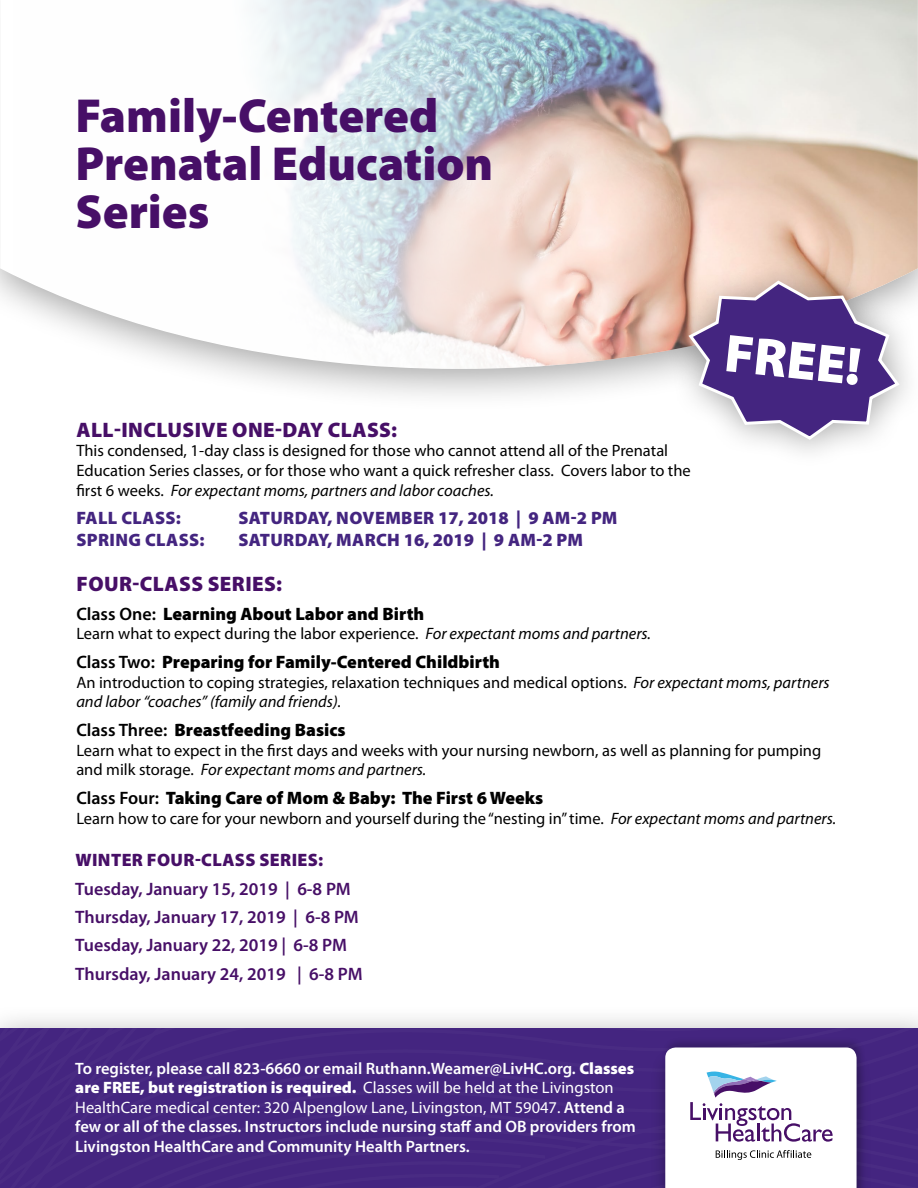
<style>
.page{position:relative;width:918px;height:1188px;background:#fff}
.page>*{position:absolute;margin:0;border:0;box-sizing:border-box;transform-origin:0 0}
.t1{font:900 53.7px "Myriad Pro";color:#fff}
.t2{font:900 48px/48px "Myriad Pro";color:#470f67}
.t3{font:900 21px "Myriad Pro";letter-spacing:.02em;color:#470f67}
.t4{font:900 18px "Myriad Pro";color:#000}
.t5{font:600 18px/28.3px "Myriad Pro";color:#470f67}
.t6{font:900 18px "Myriad Pro";letter-spacing:.02em;color:#442580}
.t7{font:900 18px "Myriad Pro";letter-spacing:.02em;color:#470f67}
.t8{font:16.5px/19.8px "Myriad Pro";color:#000}
.t9{font:600 16.5px/19.6px "Myriad Pro";color:#fff}
.s1{font-style:italic}
.s2{font-weight:600}
.s3{font-weight:900}
.s4{font-weight:400}
</style>
<div class="page">
<div style="left:0;top:0;width:918px;height:412px;background:#000;opacity:.36"></div>
<img style="left:14px;top:0;width:904px;height:369px">
<div style="left:0;top:1004px;width:918px;height:184px;background:#000;opacity:.36"></div>
<div style="left:662px;top:255px;width:256px;height:215px;background:#000;opacity:.36"></div>
<svg style="left:686px;top:279px;width:216px;height:163px;background:#8b76a6"></svg>
<svg style="left:0;top:1028px;width:918px;height:160px"></svg>
<h2 class="t2" style="left:76px;top:90px;width:419px">Family-Centered<br>Prenatal Education<br>Series</h2>
<h1 class="t1" style="left:729px;top:317px;width:138px;rotate:6deg">FREE!</h1>
<p class="t3" style="left:77px;top:415px;width:322px">ALL-INCLUSIVE ONE-DAY CLASS:</p>
<p class="t8" style="left:76px;top:441px;width:616px">This condensed, 1-day class is designed for those who cannot attend all of the Prenatal<br>Education Series classes, or for those who want a quick refresher class. Covers labor to the first 6 weeks. <span class="s1">For expectant moms, partners and labor coaches.</span></p>
<p class="t6" style="left:77px;top:506px;width:106px">FALL CLASS:</p>
<p class="t6" style="left:238px;top:506px;width:381px">SATURDAY, NOVEMBER 17, 2018 | 9 AM-2 PM</p>
<p class="t6" style="left:77px;top:528px;width:130px">SPRING CLASS:</p>
<p class="t6" style="left:238px;top:528px;width:346px">SATURDAY, MARCH 16, 2019 | 9 AM-2 PM</p>
<p class="t3" style="left:77px;top:570px;width:207px">FOUR-CLASS SERIES:</p>
<p class="t4" style="left:76px;top:602px;width:350px"><span class="s2">Class One:</span> Learning About Labor and Birth</p>
<p class="t8" style="left:76px;top:624px;width:576px">Learn what to expect during the labor experience. <span class="s1">For expectant moms and partners.</span></p>
<p class="t4" style="left:76px;top:650px;width:425px"><span class="s2">Class Two:</span> Preparing for Family-Centered Childbirth</p>
<p class="t8" style="left:76px;top:672px;width:755px">An introduction to coping strategies, relaxation techniques and medical options. <span class="s1">For expectant moms, partners and labor “coaches” (family and friends).</span></p>
<p class="t4" style="left:76px;top:718px;width:271px"><span class="s2">Class Three:</span> Breastfeeding Basics</p>
<p class="t8" style="left:76px;top:740px;width:746px">Learn what to expect in the first days and weeks with your nursing newborn, as well as planning for pumping and milk storage. <span class="s1">For expectant moms and partners.</span></p>
<p class="t4" style="left:76px;top:786px;width:468px"><span class="s2">Class Four:</span> Taking Care of Mom &amp; Baby: The First 6 Weeks</p>
<p class="t8" style="left:76px;top:808px;width:761px">Learn how to care for your newborn and yourself during the “nesting in” time. <span class="s1">For expectant moms and partners.</span></p>
<p class="t7" style="left:75px;top:848px;width:249px">WINTER FOUR-CLASS SERIES:</p>
<p class="t5" style="left:75px;top:874px;width:289px">Tuesday, January 15, 2019 | 6-8 PM Thursday, January 17, 2019 | 6-8 PM Tuesday, January 22, 2019 | 6-8 PM Thursday, January 24, 2019 | 6-8 PM</p>
<p class="t9" style="left:75px;top:1058px;width:562px">To register, please call 823-6660 or email Ruthann.Weamer@LivHC.org. <span class="s3">Classes are FREE, but registration is required.</span> <span class="s4">Classes will be held at the Livingston HealthCare medical center: 320 Alpenglow Lane, Livingston, MT 59047.</span> Attend a few or all of the classes. Instructors include nursing staff and OB providers from Livingston HealthCare and Community Health Partners.</p>
</div>
